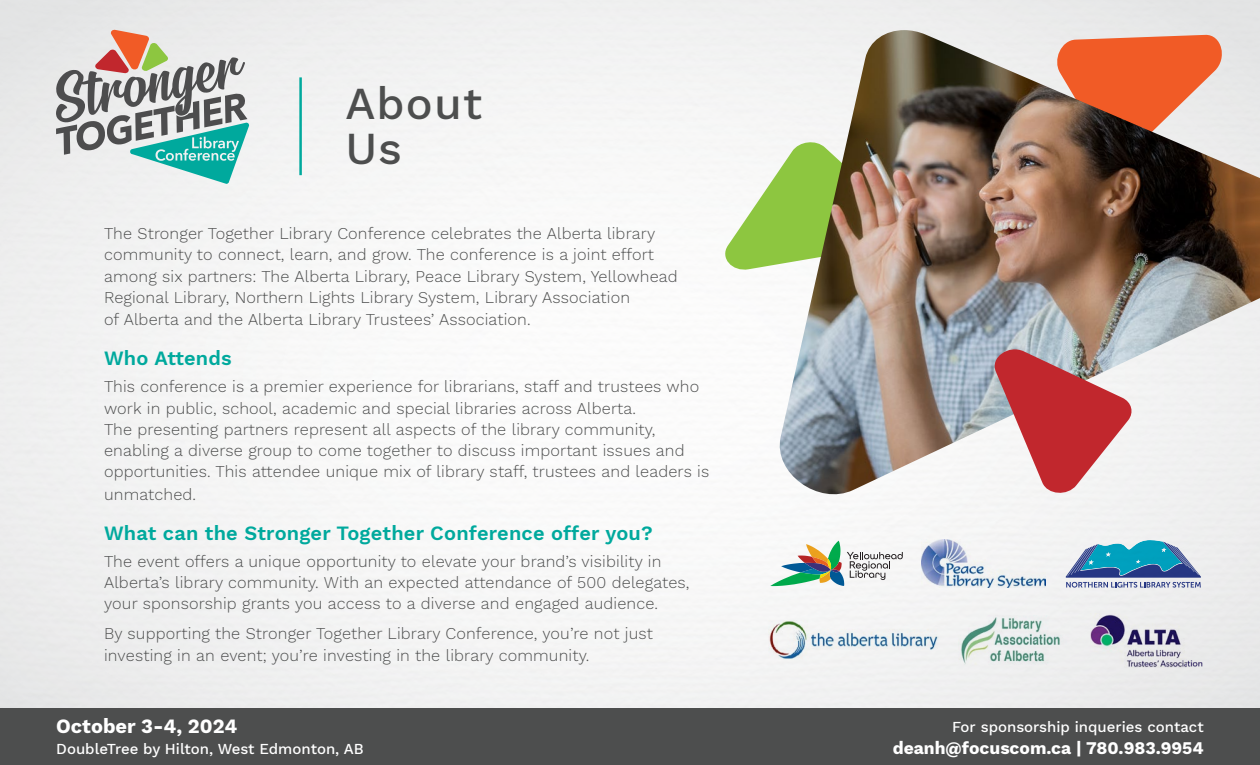
<style>
.page{position:relative;width:1260px;height:765px;background:#fff}
.page>*{position:absolute;margin:0;border:0;box-sizing:border-box;transform-origin:0 0}
.t1{font:500 45px/45px "Work Sans";letter-spacing:.025em;color:#4d4e4e}
.t2{font:600 20px "Work Sans";letter-spacing:.01em;color:#00a99d}
.t3{font:700 20px "Work Sans";color:#fff}
.t4{font:700 17.5px "Work Sans";color:#fff}
.t5{font:300 16.25px/21.5px "Work Sans";letter-spacing:.01em;color:#4d4e4e}
.t6{font:500 15px "Work Sans";color:#fff}
</style>
<div class="page">
<img style="left:0;top:0;width:1260px;height:709px">
<svg style="left:720px;top:139px;width:53px;height:133px"></svg>
<img style="left:773px;top:30px;width:487px;height:476px">
<svg style="left:990px;top:344px;width:144px;height:152px"></svg>
<hr style="left:299px;top:77px;width:3px;height:98px;background:#00a99d">
<svg style="left:770px;top:541px;width:133px;height:45px"></svg>
<img style="left:921px;top:539px;width:125px;height:48px">
<svg style="left:1065px;top:539px;width:137px;height:49px"></svg>
<img style="left:769px;top:620px;width:169px;height:40px">
<img style="left:959px;top:615px;width:112px;height:51px">
<img style="left:1090px;top:613px;width:114px;height:54px">
<div style="left:18px;top:0;width:269px;height:221px;background:#ededed"></div>
<svg style="left:56px;top:29px;width:193px;height:155px"></svg>
<div style="left:0;top:709px;width:1260px;height:56px;background:#4d4e4e"></div>
<h1 class="t1" style="left:346px;top:85px;width:138px">About<br>Us</h1>
<p class="t5" style="left:104px;top:224px;width:575px">The Stronger Together Library Conference celebrates the Alberta library community to connect, learn, and grow. The conference is a joint effort among six partners: The Alberta Library, Peace Library System, Yellowhead Regional Library, Northern Lights Library System, Library Association<br>of Alberta and the Alberta Library Trustees’ Association.</p>
<p class="t2" style="left:104px;top:351px;width:129px">Who Attends</p>
<p class="t5" style="left:104px;top:375px;width:607px">This conference is a premier experience for librarians, staff and trustees who work in public, school, academic and special libraries across Alberta.<br>The presenting partners represent all aspects of the library community, enabling a diverse group to come together to discuss important issues and opportunities. This attendee unique mix of library staff, trustees and leaders is unmatched.</p>
<p class="t2" style="left:104px;top:518px;width:550px">What can the Stronger Together Conference offer you?</p>
<p class="t5" style="left:104px;top:550px;width:587px">The event offers a unique opportunity to elevate your brand’s visibility in<br>Alberta’s library community. With an expected attendance of 500 delegates, your sponsorship grants you access to a diverse and engaged audience.</p>
<p class="t5" style="left:104px;top:625px;width:550px">By supporting the Stronger Together Library Conference, you’re not just investing in an event; you’re investing in the library community.</p>
<p class="t3" style="left:56px;top:718px;width:183px">October 3-4, 2024</p>
<p class="t6" style="left:952px;top:720px;width:253px">For sponsorship inqueries contact</p>
<p class="t6" style="left:56px;top:743px;width:309px">DoubleTree by Hilton, West Edmonton, AB</p>
<p class="t4" style="left:893px;top:741px;width:313px">deanh@focuscom.ca | 780.983.9954</p>
</div>
